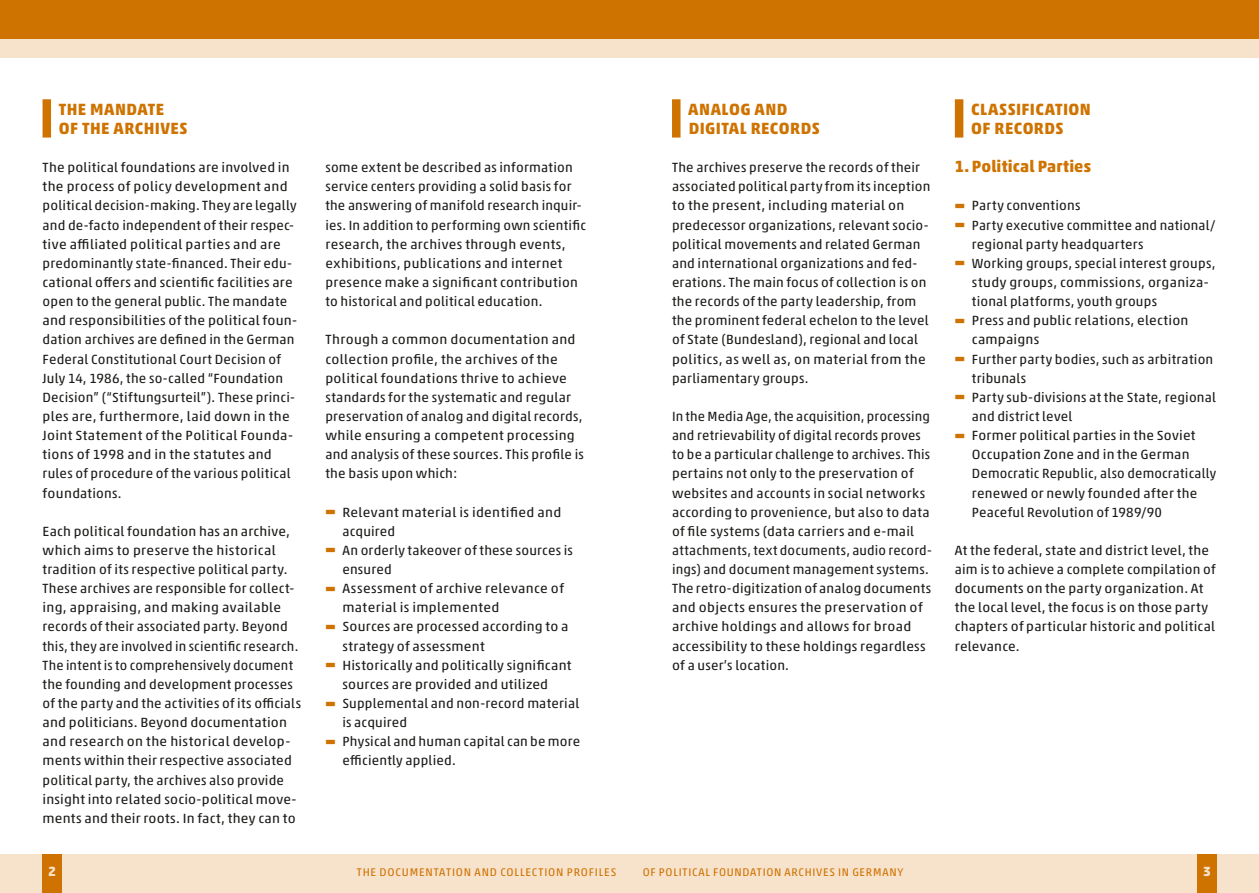
<style>
.page{position:relative;width:1259px;height:893px;background:#fff}
.page>*{position:absolute;margin:0;border:0;box-sizing:border-box;transform-origin:0 0}
.t1{font:900 30px "Akko Std";color:#cf7300;scale:.5 1}
.t2{font:700 16.5px/19.2px "Akko Std";letter-spacing:.02em;color:#cf7300}
.t3{font:700 16.5px/19.2px "Akko Std";letter-spacing:.08em;color:#cf7300}
.t4{font:700 16.5px/19.2px "Akko Std";letter-spacing:.04em;color:#cf7300}
.t5{font:13.5px/19.2px "Akko Std";letter-spacing:.02em;color:#1a1a18}
.t6{font:700 13.5px "Akko Std";color:#f7e2cc}
.t7{font:11.25px "Akko Std";letter-spacing:.075em;color:#cf7300}
</style>
<div class="page">
<div style="left:0;top:855px;width:629px;height:38px;background:#f7e2cc"></div>
<div style="left:0;top:0;width:629px;height:57px;background:#f7e2cc"></div>
<div style="left:0;top:0;width:629px;height:38px;background:#cf7300"></div>
<div style="left:629px;top:0;width:630px;height:57px;background:#f7e2cc"></div>
<div style="left:629px;top:855px;width:630px;height:38px;background:#f7e2cc"></div>
<div style="left:629px;top:0;width:630px;height:38px;background:#cf7300"></div>
<div style="left:955px;top:99px;width:8px;height:39px;background:#cf7300"></div>
<div style="left:672px;top:99px;width:8px;height:39px;background:#cf7300"></div>
<div style="left:43px;top:99px;width:8px;height:39px;background:#cf7300"></div>
<div style="left:43px;top:855px;width:19px;height:38px;background:#cf7300"></div>
<div style="left:1197px;top:855px;width:19px;height:38px;background:#cf7300"></div>
<p class="t2" style="left:59px;top:99px;width:130px">THE MANDATE<br>OF THE ARCHIVES</p>
<p class="t5" style="left:42px;top:158px;width:256px">The political foundations are involved in the process of policy development and political decision-making. They are legally and de-facto independent of their respec&shy;tive affiliated political parties and are predominantly state-financed. Their edu&shy;cational offers and scientific facilities are open to the general public. The mandate and responsibilities of the political foun&shy;dation archives are defined in the German Federal Constitutional Court Decision of July 14, 1986, the so-called “Foundation Decision” (“Stiftungsurteil”). These princi&shy;ples are, furthermore, laid down in the Joint Statement of the Political Founda&shy;tions of 1998 and in the statutes and rules of procedure of the various political foundations.</p>
<p class="t5" style="left:43px;top:521px;width:260px">Each political foundation has an archive, which aims to preserve the historical tradition of its respective political party.<br>These archives are responsible for collect&shy;ing, appraising, and making available records of their associated party. Beyond this, they are involved in scientific research.<br>The intent is to comprehensively document the founding and development processes of the party and the activities of its officials and politicians. Beyond documentation and research on the historical develop&shy;ments within their respective associated political party, the archives also provide insight into related socio-political move&shy;ments and their roots. I n fact, they can to</p>
<p class="t5" style="left:325px;top:158px;width:262px">some extent be described as information service centers providing a solid basis for the answering of manifold research inquir&shy;ies. In addition to performing own scientific research, the archives through events, exhibitions, publications and internet presence make a significant contribution to historical and political education.</p>
<p class="t5" style="left:325px;top:330px;width:260px">Through a common documentation and collection profile, the archives of the political foundations thrive to achieve standards for the systematic and regular preservation of analog and digital records, while ensuring a competent processing and analysis of these sources. This profile is the basis upon which:</p>
<h1 class="t1" style="left:325px;top:492px;width:22px">—</h1>
<p class="t5" style="left:342px;top:502px;width:220px">Relevant material is identified and acquired</p>
<h1 class="t1" style="left:325px;top:530px;width:22px">—</h1>
<p class="t5" style="left:342px;top:540px;width:232px;text-indent:-7px">An orderly takeover of these sources is ensured</p>
<h1 class="t1" style="left:325px;top:569px;width:22px">—</h1>
<p class="t5" style="left:342px;top:579px;width:223px">Assessment of archive relevance of material is implemented</p>
<h1 class="t1" style="left:325px;top:607px;width:22px">—</h1>
<p class="t5" style="left:342px;top:617px;width:228px">Sources are processed according to a strategy of assessment</p>
<h1 class="t1" style="left:325px;top:645px;width:22px">—</h1>
<p class="t5" style="left:342px;top:655px;width:231px">H istorically and politically significant sources are provided and utilized</p>
<h1 class="t1" style="left:325px;top:683px;width:22px">—</h1>
<p class="t5" style="left:342px;top:694px;width:238px;text-indent:-7px">Supplemental and non-record material is acquired</p>
<h1 class="t1" style="left:325px;top:722px;width:22px">—</h1>
<p class="t5" style="left:342px;top:732px;width:239px">Physical and human capital can be more efficiently applied.</p>
<p class="t4" style="left:688px;top:99px;width:133px">ANALOG AND<br>DIGITAL RECORDS</p>
<p class="t5" style="left:672px;top:158px;width:260px">The archives preserve the records of their associated political party from its inception to the present, including material on predecessor organizations, relevant socio&shy;political movements and related German and international organizations and fed&shy;erations. The main focus of collection is on the records of the party leadership, from the prominent federal echelon to the level of State (Bundesland), regional and local politics, as well as, on material from the parliamentary groups.</p>
<p class="t5" style="left:672px;top:407px;width:261px">I n the Media Age, the acquisition, processing and retrievability of digital records proves to be a particular challenge to archives. This pertains not only to the preservation of websites and accounts in social networks according to provenience, but also to data of file systems (data carriers and e-mail attachments, text documents, audio record&shy;ings) and document management systems.<br>The retro-digitization of analog documents and objects ensures the preservation of archive holdings and allows for broad accessibility to these holdings regardless of a user’s location.</p>
<p class="t3" style="left:971px;top:99px;width:121px">CLASSIFICATION<br>OF RECORDS</p>
<p class="t2" style="left:955px;top:157px;width:138px">1. POLITICAL PARTIES</p>
<h1 class="t1" style="left:955px;top:186px;width:22px">—</h1>
<p class="t5" style="left:972px;top:196px;width:110px">Party conventions</p>
<h1 class="t1" style="left:955px;top:205px;width:22px">—</h1>
<p class="t5" style="left:972px;top:215px;width:245px">Party executive committee and national/ regional party headquarters</p>
<h1 class="t1" style="left:955px;top:243px;width:22px">—</h1>
<p class="t5" style="left:972px;top:253px;width:245px">Working groups, special interest groups, study groups, commissions, organiza&shy;tional platforms, youth groups</p>
<h1 class="t1" style="left:955px;top:301px;width:22px">—</h1>
<p class="t5" style="left:972px;top:311px;width:218px">Press and public relations, election campaigns</p>
<h1 class="t1" style="left:955px;top:339px;width:22px">—</h1>
<p class="t5" style="left:972px;top:349px;width:243px;text-indent:-7px">Further party bodies, such as arbitration tribunals</p>
<h1 class="t1" style="left:955px;top:377px;width:22px">—</h1>
<p class="t5" style="left:972px;top:387px;width:245px">Party sub-divisions at the State, regional and district level</p>
<h1 class="t1" style="left:955px;top:416px;width:22px">—</h1>
<p class="t5" style="left:972px;top:426px;width:246px">Former political parties in the Soviet Occupation Zone and in the German Democratic Republic, also democratically renewed or newly founded after the Peaceful Revolution of 1989/90</p>
<p class="t5" style="left:955px;top:540px;width:262px">At the federal, state and district level, the aim is to achieve a complete compilation of documents on the party organization. At the local level, the focus is on those party chapters of particular historic and political relevance.</p>
<p class="t6" style="left:48px;top:863px;width:9px">2</p>
<p class="t6" style="left:1203px;top:863px;width:9px">3</p>
<p class="t7" style="left:357px;top:865px;width:261px">The Documentation and Collection Profiles</p>
<p class="t7" style="left:643px;top:865px;width:262px">of Political Foundation Archives in Germany</p>
</div>
